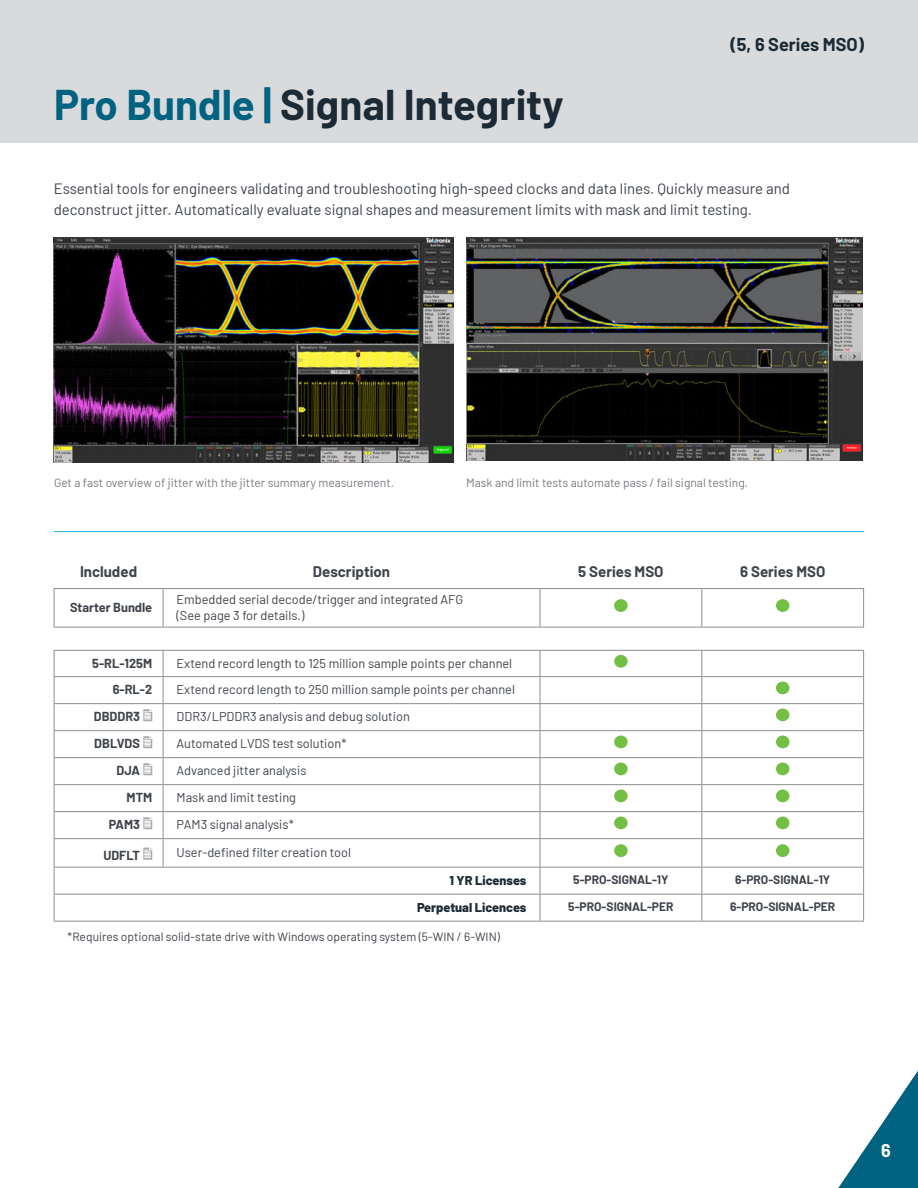
<style>
.page{position:relative;width:918px;height:1188px;background:#fff}
.page>*{position:absolute;margin:0;border:0;box-sizing:border-box;transform-origin:0 0}
.t1{font:700 42px "Barlow";color:#1b2a35}
.t2{font:700 18px "Barlow";color:#1b2a35}
.t3{font:700 18px "Barlow";color:#fff}
.t4{font:15px/21px "Barlow";color:#3e434a}
.t5{font:700 15px "Barlow";color:#3e434a}
.t6{font:12.75px/15.3px "Barlow";color:#3e434a}
.t7{font:700 12.75px "Barlow";color:#3e434a}
.t8{font:800 12.75px "Barlow";color:#1b2a35}
.t9{font:12px "Barlow";color:#787b80}
.t10{font:12px "Barlow";color:#3e434a}
.t11{font:700 12px "Barlow";color:#3e434a}
.s1{color:#006281}
</style>
<div class="page">
<svg style="left:838px;top:1071px;width:80px;height:117px"></svg>
<div style="left:0;top:0;width:918px;height:143px;background:#d8dadb"></div>
<hr style="left:54px;top:589px;width:1px;height:38px;background:#8b8e92">
<hr style="left:54px;top:588px;width:109px;height:1px;background:#8b8e92">
<hr style="left:163px;top:589px;width:1px;height:38px;background:#8b8e92">
<hr style="left:163px;top:588px;width:377px;height:1px;background:#8b8e92">
<hr style="left:540px;top:589px;width:1px;height:38px;background:#8b8e92">
<hr style="left:540px;top:588px;width:162px;height:1px;background:#8b8e92">
<hr style="left:702px;top:588px;width:162px;height:1px;background:#8b8e92">
<hr style="left:701px;top:589px;width:1px;height:38px;background:#8b8e92">
<hr style="left:863px;top:589px;width:1px;height:38px;background:#8b8e92">
<hr style="left:54px;top:627px;width:109px;height:1px;background:#8b8e92">
<hr style="left:163px;top:627px;width:377px;height:1px;background:#8b8e92">
<hr style="left:540px;top:627px;width:162px;height:1px;background:#8b8e92">
<hr style="left:702px;top:627px;width:162px;height:1px;background:#8b8e92">
<hr style="left:54px;top:650px;width:109px;height:1px;background:#8b8e92">
<hr style="left:163px;top:650px;width:377px;height:1px;background:#8b8e92">
<hr style="left:54px;top:676px;width:109px;height:1px;background:#8b8e92">
<hr style="left:163px;top:676px;width:377px;height:1px;background:#8b8e92">
<hr style="left:54px;top:703px;width:109px;height:1px;background:#8b8e92">
<hr style="left:163px;top:703px;width:377px;height:1px;background:#8b8e92">
<hr style="left:54px;top:730px;width:109px;height:1px;background:#8b8e92">
<hr style="left:163px;top:730px;width:377px;height:1px;background:#8b8e92">
<hr style="left:54px;top:757px;width:109px;height:1px;background:#8b8e92">
<hr style="left:163px;top:757px;width:377px;height:1px;background:#8b8e92">
<hr style="left:54px;top:784px;width:109px;height:1px;background:#8b8e92">
<hr style="left:163px;top:784px;width:377px;height:1px;background:#8b8e92">
<hr style="left:54px;top:811px;width:109px;height:1px;background:#8b8e92">
<hr style="left:163px;top:811px;width:377px;height:1px;background:#8b8e92">
<hr style="left:54px;top:838px;width:109px;height:1px;background:#8b8e92">
<svg style="left:163px;top:651px;width:1px;height:216px"></svg>
<hr style="left:163px;top:838px;width:377px;height:1px;background:#8b8e92">
<hr style="left:54px;top:867px;width:109px;height:1px;background:#8b8e92">
<hr style="left:163px;top:867px;width:377px;height:1px;background:#8b8e92">
<svg style="left:54px;top:651px;width:1px;height:270px"></svg>
<hr style="left:54px;top:894px;width:109px;height:1px;background:#8b8e92">
<hr style="left:163px;top:894px;width:377px;height:1px;background:#8b8e92">
<svg style="left:540px;top:650px;width:324px;height:271px"></svg>
<hr style="left:54px;top:921px;width:109px;height:1px;background:#8b8e92">
<hr style="left:163px;top:921px;width:377px;height:1px;background:#8b8e92">
<hr style="left:540px;top:921px;width:162px;height:1px;background:#8b8e92">
<hr style="left:702px;top:921px;width:162px;height:1px;background:#8b8e92">
<div style="left:614px;top:599px;width:14px;height:13px;background:#73bf44;border-radius:50%"></div>
<div style="left:776px;top:599px;width:13px;height:13px;background:#73bf44;border-radius:50%"></div>
<div style="left:614px;top:655px;width:14px;height:13px;background:#73bf44;border-radius:50%"></div>
<div style="left:776px;top:682px;width:13px;height:12px;background:#73bf44;border-radius:50%"></div>
<svg style="left:143px;top:709px;width:10px;height:12px"></svg>
<div style="left:776px;top:709px;width:13px;height:12px;background:#73bf44;border-radius:50%"></div>
<svg style="left:143px;top:736px;width:10px;height:12px"></svg>
<div style="left:614px;top:736px;width:14px;height:12px;background:#73bf44;border-radius:50%"></div>
<div style="left:776px;top:736px;width:13px;height:12px;background:#73bf44;border-radius:50%"></div>
<svg style="left:143px;top:763px;width:10px;height:12px"></svg>
<div style="left:614px;top:763px;width:14px;height:12px;background:#73bf44;border-radius:50%"></div>
<div style="left:776px;top:763px;width:13px;height:12px;background:#73bf44;border-radius:50%"></div>
<div style="left:614px;top:790px;width:14px;height:12px;background:#73bf44;border-radius:50%"></div>
<div style="left:776px;top:790px;width:13px;height:12px;background:#73bf44;border-radius:50%"></div>
<svg style="left:143px;top:817px;width:10px;height:12px"></svg>
<div style="left:614px;top:817px;width:14px;height:12px;background:#73bf44;border-radius:50%"></div>
<div style="left:776px;top:817px;width:13px;height:12px;background:#73bf44;border-radius:50%"></div>
<svg style="left:143px;top:847px;width:10px;height:13px"></svg>
<div style="left:614px;top:844px;width:14px;height:13px;background:#73bf44;border-radius:50%"></div>
<div style="left:776px;top:844px;width:13px;height:13px;background:#73bf44;border-radius:50%"></div>
<hr style="left:54px;top:531px;width:810px;height:1px;background:#1cb5d8">
<img style="left:466px;top:238px;width:397px;height:223px">
<img style="left:54px;top:238px;width:399px;height:224px">
<h1 class="t1" style="left:54px;top:74px;width:511px"><span class="s1">Pro Bundle |</span> Signal Integrity</h1>
<h2 class="t2" style="left:731px;top:31px;width:135px">(5, 6 Series MSO)</h2>
<p class="t4" style="left:54px;top:177px;width:738px">Essential tools for engineers validating and troubleshooting high-speed clocks and data lines. Quickly measure and deconstruct jitter. Automatically evaluate signal shapes and measurement limits with mask and limit testing.</p>
<p class="t9" style="left:54px;top:474px;width:342px">Get a fast overview of jitter with the jitter summary measurement.</p>
<p class="t9" style="left:466px;top:474px;width:284px">Mask and limit tests automate pass / fail signal testing.</p>
<p class="t5" style="left:80px;top:561px;width:59px">Included</p>
<p class="t5" style="left:313px;top:561px;width:79px">Description</p>
<p class="t5" style="left:578px;top:561px;width:87px">5 Series MSO</p>
<p class="t5" style="left:740px;top:561px;width:87px">6 Series MSO</p>
<p class="t7" style="left:70px;top:598px;width:84px">Starter Bundle</p>
<p class="t6" style="left:177px;top:591px;width:288px">Embedded serial decode/trigger and integrated AFG (See page 3 for details.)</p>
<p class="t7" style="left:92px;top:654px;width:62px">5-RL-125M</p>
<p class="t6" style="left:177px;top:654px;width:337px">Extend record length to 125 million sample points per channel</p>
<p class="t7" style="left:113px;top:680px;width:41px">6-RL-2</p>
<p class="t6" style="left:177px;top:681px;width:340px">Extend record length to 250 million sample points per channel</p>
<p class="t7" style="left:94px;top:707px;width:48px">DBDDR3</p>
<p class="t6" style="left:177px;top:708px;width:235px">DDR3/LPDDR3 analysis and debug solution</p>
<p class="t7" style="left:94px;top:734px;width:47px">DBLVDS</p>
<p class="t6" style="left:177px;top:735px;width:171px">Automated LVDS test solution*</p>
<p class="t7" style="left:116px;top:761px;width:25px">DJA</p>
<p class="t6" style="left:177px;top:762px;width:131px">Advanced jitter analysis</p>
<p class="t7" style="left:127px;top:788px;width:27px">MTM</p>
<p class="t6" style="left:177px;top:789px;width:121px">Mask and limit testing</p>
<p class="t7" style="left:109px;top:815px;width:33px">PAM3</p>
<p class="t6" style="left:177px;top:816px;width:119px">PAM3 signal analysis*</p>
<p class="t7" style="left:103px;top:846px;width:38px">UDFLT</p>
<p class="t6" style="left:177px;top:844px;width:176px">User-defined filter creation tool</p>
<p class="t8" style="left:450px;top:871px;width:78px">1 YR Licenses</p>
<p class="t11" style="left:573px;top:871px;width:97px">5-PRO-SIGNAL-1Y</p>
<p class="t11" style="left:735px;top:871px;width:97px">6-PRO-SIGNAL-1Y</p>
<p class="t8" style="left:417px;top:898px;width:111px">Perpetual Licences</p>
<p class="t11" style="left:568px;top:898px;width:107px">5-PRO-SIGNAL-PER</p>
<p class="t11" style="left:730px;top:898px;width:107px">6-PRO-SIGNAL-PER</p>
<p class="t10" style="left:68px;top:927px;width:434px">*Requires optional solid-state drive with Windows operating system (5-WIN / 6-WIN)</p>
<h2 class="t3" style="left:881px;top:1137px;width:11px">6</h2>
</div>
